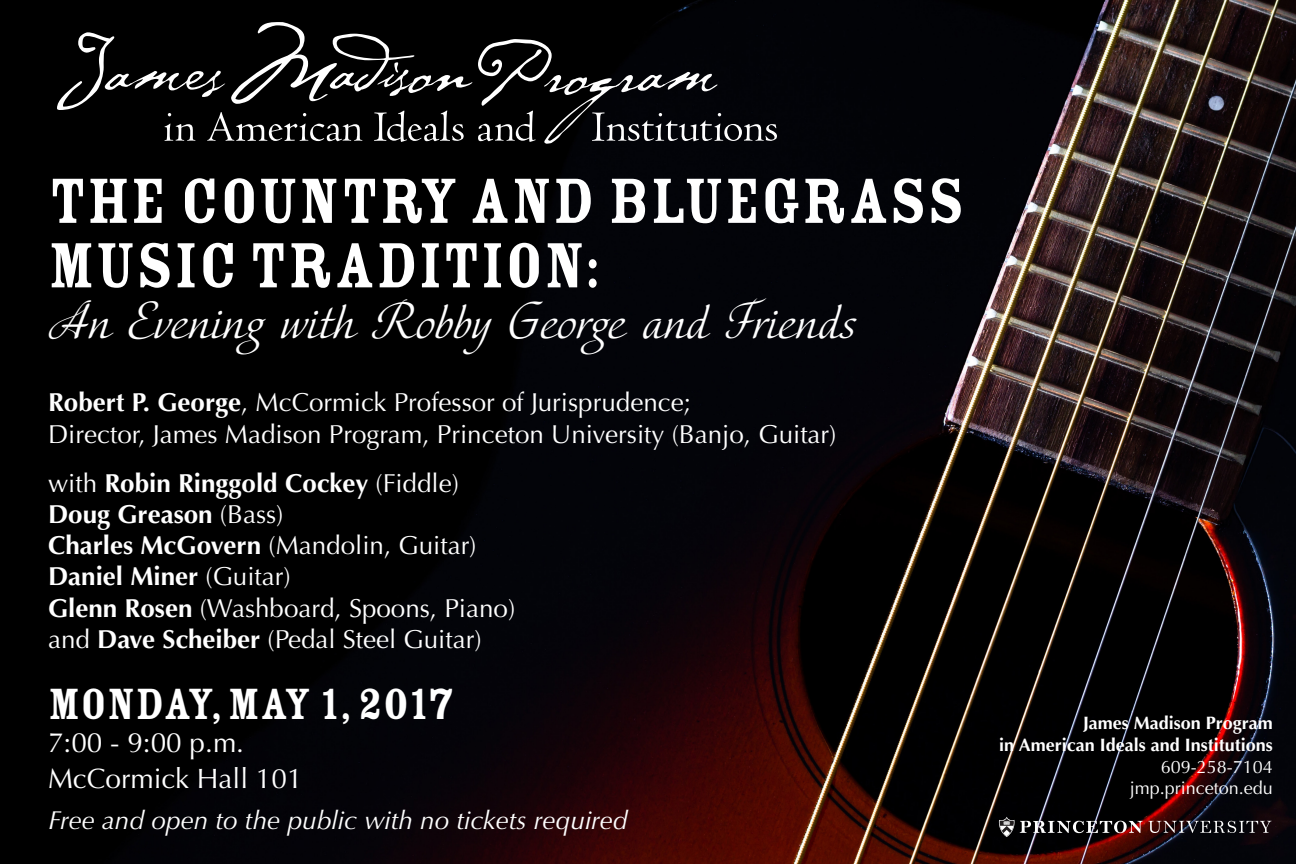
<style>
.page{position:relative;width:1296px;height:864px;background:#fff}
.page>*{position:absolute;margin:0;border:0;box-sizing:border-box;transform-origin:0 0}
.t1{font:70px "Rosewood Std Fill";color:#fff}
.t2{font:48px "Rosewood Std Fill";color:#fff}
.t3{font:44px "Elina";color:#fff}
.t4{font:28px "Optima";color:#fff}
.t5{font:26px "Optima";color:#fff}
.t6{font:700 26px "Optima";color:#fff}
.t7{font:italic 26px "Optima";color:#fff}
.t8{font:700 18px "Optima";color:#fff}
.t9{font:18px "Optima";color:#fff}
.s1{font-weight:700}
.s2{font-weight:400}
</style>
<div class="page">
<img style="left:0;top:0;width:1296px;height:864px">
<svg style="left:478px;top:39px;width:299px;height:105px;background:#1e1f21"></svg>
<svg style="left:57px;top:22px;width:415px;height:120px;background:#1d1d1d"></svg>
<svg style="left:999px;top:817px;width:273px;height:20px;background:#3f3235"></svg>
<p class="t1" style="left:48px;top:163px;width:919px">THE COUNTRY AND BLUEGRASS</p>
<p class="t1" style="left:48px;top:227px;width:555px">MUSIC TRADITION:</p>
<p class="t3" style="left:48px;top:289px;width:808px">An Evening with Robby George and Friends</p>
<p class="t5" style="left:48px;top:387px;width:645px"><span class="s1">Robert P. George</span>, McCormick Professor of Jurisprudence;</p>
<p class="t5" style="left:48px;top:419px;width:790px">Director, James Madison Program, Princeton University (Banjo, Guitar)</p>
<p class="t6" style="left:48px;top:468px;width:412px"><span class="s2">with</span> Robin Ringgold Cockey <span class="s2">(Fiddle)</span></p>
<p class="t6" style="left:48px;top:499px;width:237px">Doug Greason <span class="s2">(Bass)</span></p>
<p class="t5" style="left:48px;top:530px;width:430px"><span class="s1">Charles McGovern</span> (Mandolin, Guitar)</p>
<p class="t6" style="left:48px;top:561px;width:244px">Daniel Miner <span class="s2">(Guitar)</span></p>
<p class="t5" style="left:48px;top:593px;width:469px"><span class="s1">Glenn Rosen</span> (Washboard, Spoons, Piano)</p>
<p class="t5" style="left:48px;top:624px;width:435px">and <span class="s1">Dave Scheiber</span> (Pedal Steel Guitar)</p>
<p class="t2" style="left:48px;top:678px;width:408px">MONDAY, MAY 1, 2017</p>
<p class="t4" style="left:48px;top:726px;width:198px">7:00 - 9:00 p.m.</p>
<p class="t4" style="left:48px;top:763px;width:256px">McCormick Hall 101</p>
<p class="t7" style="left:48px;top:805px;width:581px">Free and open to the public with no tickets required</p>
<p class="t8" style="left:1083px;top:713px;width:191px">James Madison Program</p>
<p class="t8" style="left:999px;top:734px;width:275px">in American Ideals and Institutions</p>
<p class="t9" style="left:1161px;top:756px;width:114px">609-258-7104</p>
<p class="t9" style="left:1130px;top:778px;width:145px">jmp.princeton.edu</p>
</div>
